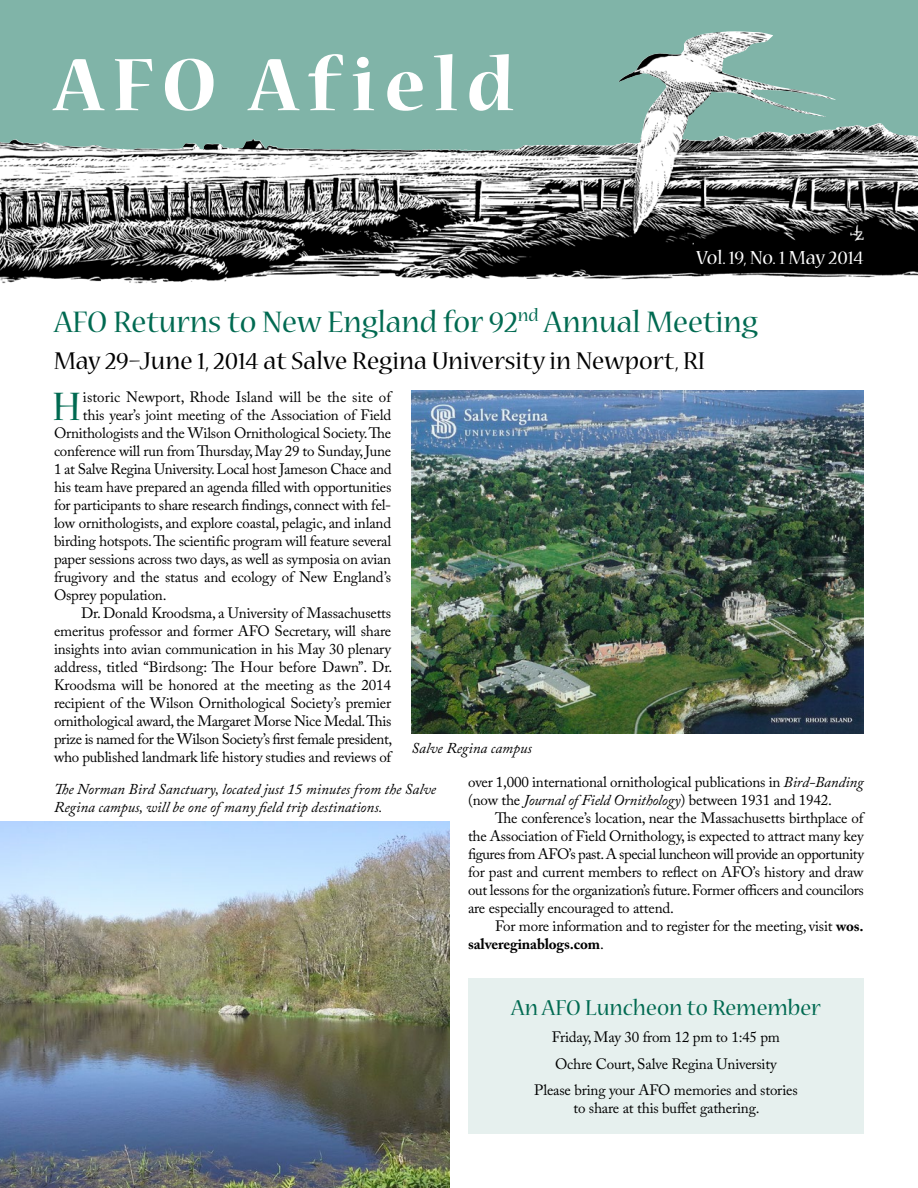
<style>
.page{position:relative;width:918px;height:1188px;background:#fff}
.page>*{position:absolute;margin:0;border:0;box-sizing:border-box;transform-origin:0 0}
.t1{font:700 82.5px "Nueva Std";letter-spacing:.11em;color:#fff}
.t2{font:44.25px "Nueva Std";color:#006a51}
.t3{font:33px "Nueva Std";color:#006a51}
.t4{font:27px "Nueva Std";color:#000}
.t5{font:24px "Nueva Std";color:#006a51}
.t6{font:21px "Nueva Std";letter-spacing:-.01em;color:#fff}
.t7{font:15px/18px "Adobe Caslon Pro";letter-spacing:-.015em;color:#000}
.t8{font:italic 15px/18px "Adobe Caslon Pro";color:#000}
.s1{font-style:italic}
.s2{font-weight:700}
</style>
<div class="page">
<svg style="left:0;top:0;width:918px;height:269px;fill:#80b4a8"></svg>
<img style="left:629px;top:33px;width:78px;height:41px">
<div style="left:468px;top:978px;width:396px;height:156px;background:#e6f0ee"></div>
<img style="left:412px;top:391px;width:452px;height:343px">
<img style="left:0;top:822px;width:450px;height:366px">
<h1 class="t1" style="left:54px;top:47px;width:461px">AFO Afield</h1>
<h3 class="t6" style="left:696px;top:248px;width:169px">Vol. 19, No. 1 May 2014</h3>
<h3 class="t3" style="left:54px;top:307px;width:705px">AFO Returns to New England for 92<sup>nd</sup> Annual Meeting</h3>
<h3 class="t4" style="left:54px;top:348px;width:653px">May 29–June 1, 2014 at Salve Regina University in Newport, RI</h3>
<h2 class="t2" style="left:53px;top:386px;width:30px">H</h2>
<p class="t7" style="left:83px;top:388px;width:311px">istoric Newport, Rhode Island will be the site of</p>
<p class="t7" style="left:83px;top:406px;width:310px">this year’s joint meeting of the Association of Field</p>
<p class="t7" style="left:54px;top:424px;width:339px">Ornithologists and the Wilson Ornithological Society. The</p>
<p class="t7" style="left:54px;top:442px;width:339px">conference will run from Thursday, May 29 to Sunday, June</p>
<p class="t7" style="left:54px;top:460px;width:339px">1 at Salve Regina University. Local host Jameson Chace and</p>
<p class="t7" style="left:54px;top:478px;width:339px">his team have prepared an agenda filled with opportunities</p>
<p class="t7" style="left:54px;top:496px;width:339px">for participants to share research findings, connect with fel-</p>
<p class="t7" style="left:54px;top:514px;width:339px">low ornithologists, and explore coastal, pelagic, and inland</p>
<p class="t7" style="left:54px;top:532px;width:339px">birding hotspots. The scientific program will feature several</p>
<p class="t7" style="left:54px;top:550px;width:339px">paper sessions across two days, as well as symposia on avian</p>
<p class="t7" style="left:54px;top:568px;width:339px">frugivory and the status and ecology of New England’s</p>
<p class="t7" style="left:54px;top:586px;width:114px">Osprey population.</p>
<p class="t7" style="left:81px;top:604px;width:312px">Dr. Donald Kroodsma, a University of Massachusetts</p>
<p class="t7" style="left:54px;top:622px;width:339px">emeritus professor and former AFO Secretary, will share</p>
<p class="t7" style="left:54px;top:640px;width:339px">insights into avian communication in his May 30 plenary</p>
<p class="t7" style="left:54px;top:658px;width:340px">address, titled “Birdsong: The Hour before Dawn”. Dr.</p>
<p class="t7" style="left:54px;top:676px;width:339px">Kroodsma will be honored at the meeting as the 2014</p>
<p class="t7" style="left:54px;top:694px;width:339px">recipient of the Wilson Ornithological Society’s premier</p>
<p class="t7" style="left:54px;top:712px;width:339px">ornithological award, the Margaret Morse Nice Medal. This</p>
<p class="t7" style="left:54px;top:730px;width:340px">prize is named for the Wilson Society’s first female president,</p>
<p class="t7" style="left:54px;top:748px;width:341px">who published landmark life history studies and reviews of</p>
<p class="t8" style="left:412px;top:739px;width:122px">Salve Regina campus</p>
<p class="t7" style="left:468px;top:773px;width:397px">over 1,000 international ornithological publications in <span class="s1">Bird-Banding </span>(now the <span class="s1">Journal of Field Ornithology</span>) between 1931 and 1942.</p>
<p class="t7" style="left:468px;top:809px;width:399px;text-align:justify;text-indent:27px">The conference’s location, near the Massachusetts birthplace of the Association of Field Ornithology, is expected to attract many key figures from AFO’s past. A special luncheon will provide an opportunity for past and current members to reflect on AFO’s history and draw out lessons for the organization’s future. Former officers and councilors are especially encouraged to attend.</p>
<p class="t7" style="left:468px;top:917px;width:397px;text-indent:27px">For more information and to register for the meeting, visit <span class="s2">wos. salvereginablogs.com</span>.</p>
<p class="t8" style="left:54px;top:779px;width:384px">The Norman Bird Sanctuary, located just 15 minutes from the Salve<br>Regina campus, will be one of many field trip destinations.</p>
<h3 class="t5" style="left:511px;top:997px;width:311px">An AFO Luncheon to Remember</h3>
<p class="t7" style="left:534px;top:1024px;width:265px;line-height:26.7px;text-align:center">Friday, May 30 from 12 pm to 1:45 pm<br>Ochre Court, Salve Regina University<br>Please bring your AFO memories and stories</p>
<p class="t7" style="left:573px;top:1099px;width:188px">to share at this buffet gathering.</p>
</div>
